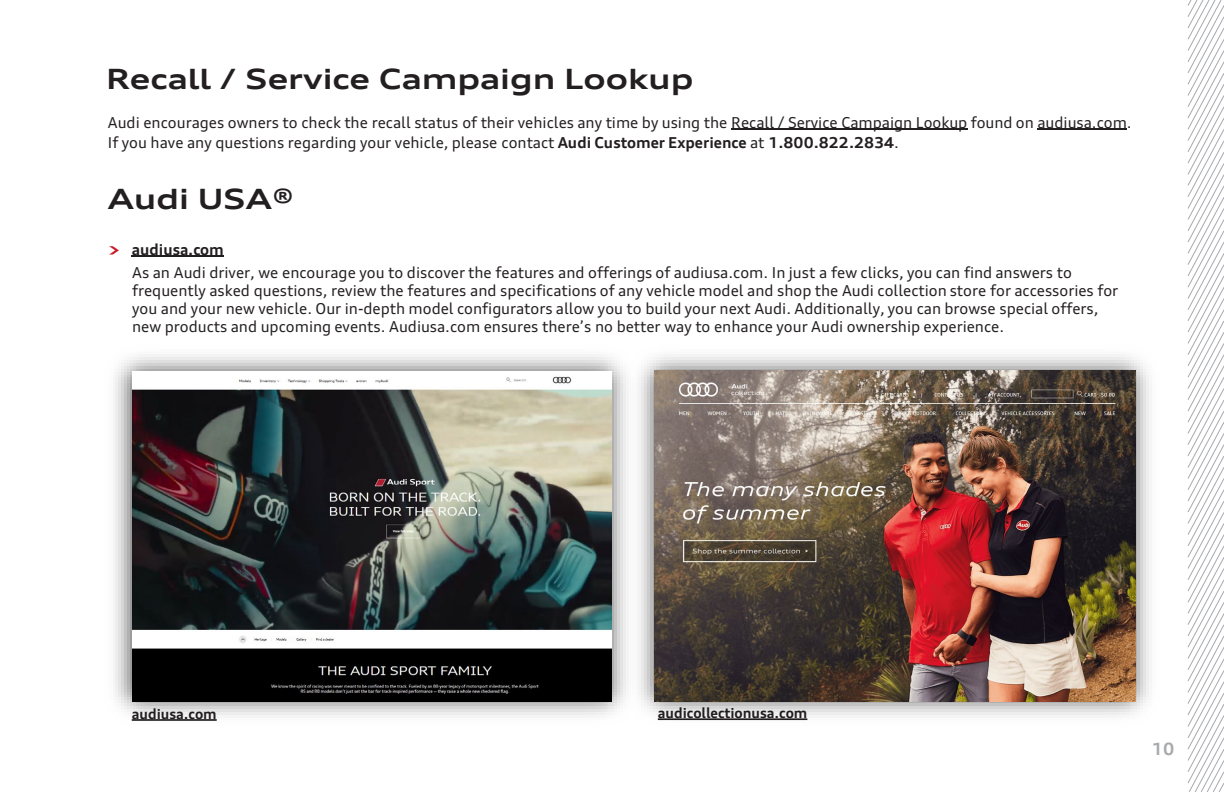
<style>
.page{position:relative;width:1224px;height:792px;background:#fff}
.page>*{position:absolute;margin:0;border:0;box-sizing:border-box;transform-origin:0 0}
.t1{font:700 expanded 28px "Audi Type";color:#231f20}
.t2{font:700 17px "Audi Type";color:#a7a9ac}
.t3{font:15.2px/18px "Audi Type";letter-spacing:-.005em;color:#231f20}
.t4{font:700 15.2px "Audi Type";color:#231f20}
.t5{font:700 14px "Audi Type";letter-spacing:-.005em;color:#231f20}
.s1{font-weight:700}
.s2{font-stretch:expanded;font-size:16px;color:#ca1927}
</style>
<div class="page">
<svg style="left:1187px;top:0;width:37px;height:792px"></svg>
<img style="left:115px;top:354px;width:509px;height:367px">
<img style="left:132px;top:371px;width:480px;height:330px">
<img style="left:624px;top:354px;width:525px;height:367px">
<img style="left:654px;top:371px;width:481px;height:330px">
<hr style="left:731px;top:128px;width:236px;height:1px;background:#231f20">
<hr style="left:1037px;top:128px;width:90px;height:1px;background:#231f20">
<hr style="left:132px;top:255px;width:92px;height:2px;background:#231f20">
<h1 class="t1" style="left:106px;top:61px;width:589px">Recall / Service Campaign Lookup</h1>
<p class="t3" style="left:108px;top:114px;width:1025px">Audi encourages owners to check the recall status of their vehicles any time by using the Recall / Service Campaign Lookup found on audiusa.com.</p>
<p class="t3" style="left:108px;top:134px;width:793px">If you have any questions regarding your vehicle, please contact <span class="s1">Audi Customer Experience</span> at <span class="s1">1.800.822.2834</span>.</p>
<p class="t1" style="left:108px;top:181px;width:187px">Audi USA®</p>
<p class="t4" style="left:108px;top:240px;width:117px"><span class="s2">&gt;</span> audiusa.com</p>
<p class="t3" style="left:132px;top:263px;width:988px">As an Audi driver, we encourage you to discover the features and offerings of audiusa.com. In just a few clicks, you can find answers to frequently asked questions, review the features and specifications of any vehicle model and shop the Audi collection store for accessories for you and your new vehicle. Our in-depth model configurators allow you to build your next Audi. Additionally, you can browse special offers, new products and upcoming events. Audiusa.com ensures there’s no better way to enhance your Audi ownership experience.</p>
<p class="t5" style="left:132px;top:705px;width:86px">audiusa.com</p>
<p class="t5" style="left:658px;top:705px;width:151px">audicollectionusa.com</p>
<p class="t2" style="left:1152px;top:739px;width:24px">10</p>
</div>
